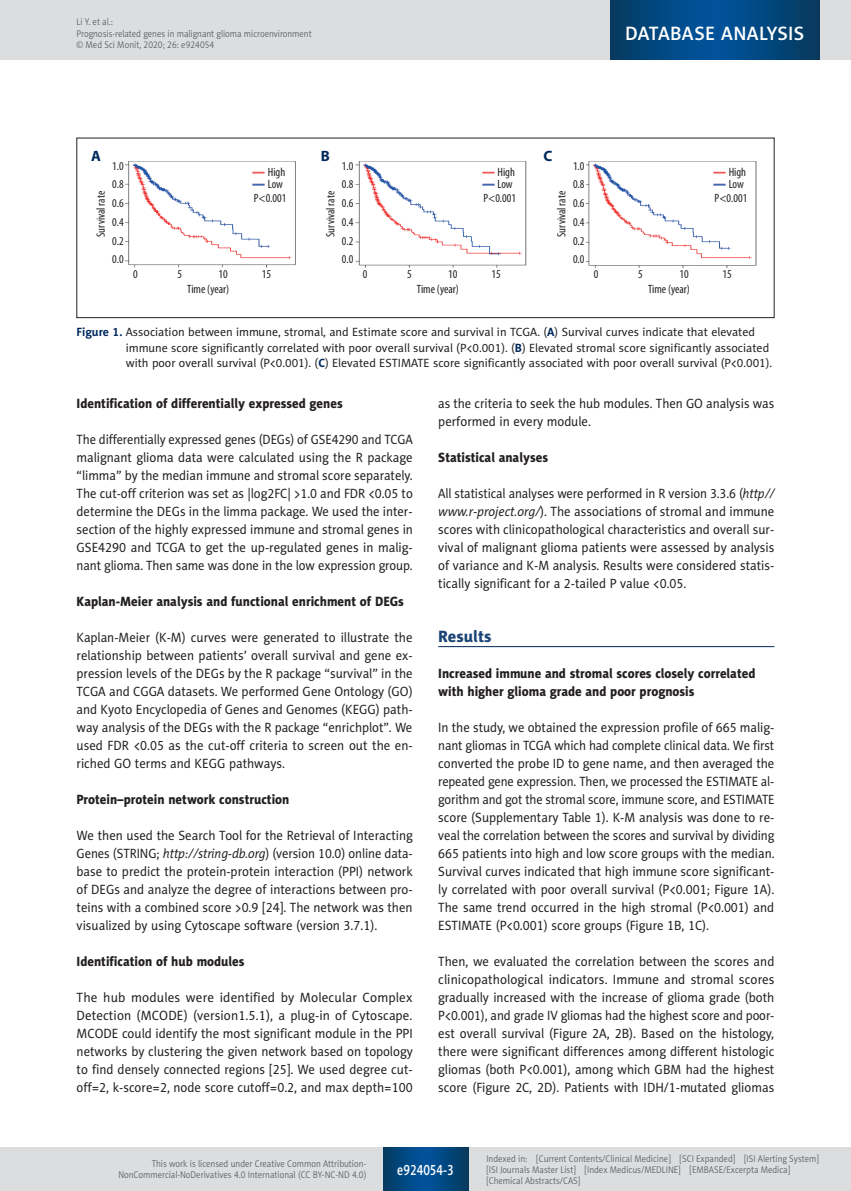
<style>
.page{position:relative;width:851px;height:1191px;background:#fff}
.page>*{position:absolute;margin:0;border:0;box-sizing:border-box;transform-origin:0 0}
.t1{font:19.5px "Naomi Sans EFN Medium";letter-spacing:.01em;color:#fff}
.MSM_Headline_1{font:16.5px "Naomi Sans EFN Heavy";color:#1a4574}
.MSM_e-PAGINA{font:15px "Naomi Sans EFN Medium";color:#fff;scale:.8 1}
.t2{font:700 15px "Myriad Pro";color:#00295c}
.MSM_Body{font:13.5px/18px "Naomi Sans EFN";color:#231f20;text-align:justify;scale:.95 1}
.MSM_Body-2{font:13.5px/18px "Naomi Sans EFN";color:#231f20;text-align:justify;scale:.93 1}
.MSM_Body-3{font:13.5px/18px "Naomi Sans EFN";color:#231f20;text-align:justify}
.MSM_Headline_2{font:13.5px/18px "Naomi Sans EFN Heavy";color:#231f20;scale:.95 1}
.MSM_Body-4{font:13.5px/18px "Naomi Sans EFN";color:#231f20;scale:.94 1}
.MSM_Rycina_tytul{font:12px/15.8px "Naomi Sans EFN";color:#231f20}
.t3{font:condensed 12px/18.8px "Myriad Pro";color:#231f20;text-align:justify}
.MSM_pagina_zywa{font:9.75px/11.2px "Naomi Sans EFN Light";color:#57585a;scale:.9 1}
.MSM_pagina_sygnatura{font:9.75px "Naomi Sans EFN Light";color:#57585a;scale:.9 1}
.s1{font-weight:700;color:#00295c}
.s2{font-style:italic}
</style>
<div class="page">
<hr style="left:438px;top:646px;width:336px;height:1px;background:#00295c">
<img style="left:586px;top:161px;width:170px;height:106px">
<img style="left:356px;top:161px;width:170px;height:106px">
<img style="left:126px;top:161px;width:170px;height:106px">
<img style="left:253px;top:170px;width:11px;height:16px">
<img style="left:482px;top:170px;width:12px;height:16px">
<img style="left:713px;top:170px;width:12px;height:16px">
<div style="left:77px;top:138px;width:697px;height:180px;border:1px solid #231f20"></div>
<div style="left:0;top:1148px;width:850px;height:43px;background:#dcdddf"></div>
<svg style="left:383px;top:1147px;width:85px;height:43px;background:#02477e"></svg>
<div style="left:0;top:0;width:850px;height:60px;background:#dcdddf"></div>
<svg style="left:610px;top:0;width:209px;height:60px;background:#02477e"></svg>
<p class="MSM_pagina_zywa" style="left:77px;top:16px;width:263px">Li Y. et al.:<br>Prognosis-related genes in malignant glioma microenvironment</p>
<p class="MSM_pagina_sygnatura" style="left:77px;top:39px;width:154px">© Med Sci Monit, 2020; 26: e924054</p>
<h1 class="t1" style="left:625px;top:22px;width:180px">DATABASE ANALYSIS</h1>
<p class="t2" style="left:91px;top:147px;width:11px">A</p>
<p class="t2" style="left:321px;top:147px;width:11px">B</p>
<p class="t2" style="left:543px;top:147px;width:10px">C</p>
<p class="t3" style="left:342px;top:156px;width:13px">1.0<br>0.8<br>0.6<br>0.4<br>0.2<br>0.0</p>
<p class="t3" style="left:573px;top:156px;width:13px">1.0<br>0.8<br>0.6<br>0.4<br>0.2<br>0.0</p>
<p class="t3" style="left:112px;top:156px;width:13px">1.0<br>0.8<br>0.6<br>0.4<br>0.2<br>0.0</p>
<p class="t3" style="left:268px;top:166px;width:19px;line-height:12px">High<br>Low</p>
<p class="t3" style="left:254px;top:189px;width:34px">P&lt;0.001</p>
<p class="t3" style="left:497px;top:166px;width:19px;line-height:12px">High<br>Low</p>
<p class="t3" style="left:483px;top:189px;width:34px">P&lt;0.001</p>
<p class="t3" style="left:91px;top:237px;width:48px;rotate:-90deg">Survival rate</p>
<p class="t3" style="left:321px;top:237px;width:48px;rotate:-90deg">Survival rate</p>
<p class="t3" style="left:552px;top:237px;width:48px;rotate:-90deg">Survival rate</p>
<p class="t3" style="left:133px;top:264px;width:6px">0</p>
<p class="t3" style="left:177px;top:264px;width:6px">5</p>
<p class="t3" style="left:218px;top:264px;width:11px">10</p>
<p class="t3" style="left:262px;top:264px;width:11px">15</p>
<p class="t3" style="left:187px;top:279px;width:43px">Time (year)</p>
<p class="t3" style="left:363px;top:264px;width:6px">0</p>
<p class="t3" style="left:407px;top:264px;width:6px">5</p>
<p class="t3" style="left:448px;top:264px;width:11px">10</p>
<p class="t3" style="left:491px;top:264px;width:11px">15</p>
<p class="t3" style="left:417px;top:279px;width:43px">Time (year)</p>
<p class="t3" style="left:728px;top:166px;width:19px;line-height:12px">High<br>Low</p>
<p class="t3" style="left:714px;top:189px;width:34px">P&lt;0.001</p>
<p class="t3" style="left:594px;top:264px;width:6px">0</p>
<p class="t3" style="left:638px;top:264px;width:6px">5</p>
<p class="t3" style="left:679px;top:264px;width:11px">10</p>
<p class="t3" style="left:722px;top:264px;width:11px">15</p>
<p class="t3" style="left:648px;top:279px;width:43px">Time (year)</p>
<p class="MSM_Rycina_tytul" style="left:126px;top:324px;width:647px;text-indent:-49px"><span class="s1">Figure 1.</span> Association between immune, stromal, and Estimate score and survival in TCGA. (<span class="s1">A</span>) Survival curves indicate that elevated immune score significantly correlated with poor overall survival (P&lt;0.001). (<span class="s1">B</span>) Elevated stromal score significantly associated with poor overall survival (P&lt;0.001). (<span class="s1">C</span>) Elevated ESTIMATE score significantly associated with poor overall survival (P&lt;0.001).</p>
<p class="MSM_Headline_2" style="left:77px;top:394px;width:282px">Identification of differentially expressed genes</p>
<p class="MSM_Body-2" style="left:77px;top:430px;width:363px">The differentially expressed genes (DEGs) of GSE4290 and TCGA malignant glioma data were calculated using the R package “limma” by the median immune and stromal score separately.<br>The cut-off criterion was set as |log2FC| &gt;1.0 and FDR &lt;0.05 to determine the DEGs in the limma package. We used the inter&shy;section of the highly expressed immune and stromal genes in GSE4290 and TCGA to get the up-regulated genes in malig&shy;nant glioma. Then same was done in the low expression group.</p>
<p class="MSM_Headline_2" style="left:77px;top:592px;width:346px">Kaplan-Meier analysis and functional enrichment of DEGs</p>
<p class="MSM_Body" style="left:77px;top:628px;width:355px">Kaplan-Meier (K-M) curves were generated to illustrate the relationship between patients’ overall survival and gene ex&shy;pression levels of the DEGs by the R package “survival” in the TCGA and CGGA datasets. We performed Gene Ontology (GO) and Kyoto Encyclopedia of Genes and Genomes (KEGG) path&shy;way analysis of the DEGs with the R package “enrichplot”. We used FDR &lt;0.05 as the cut-off criteria to screen out the en&shy;riched GO terms and KEGG pathways.</p>
<p class="MSM_Headline_2" style="left:77px;top:790px;width:225px">Protein–protein network construction</p>
<p class="MSM_Body" style="left:77px;top:826px;width:355px">We then used the Search Tool for the Retrieval of Interacting Genes (STRING; <span class="s2">http://string-db.org</span>) (version 10.0) online data&shy;base to predict the protein-protein interaction (PPI) network of DEGs and analyze the degree of interactions between pro&shy;teins with a combined score &gt;0.9 [24]. The network was then visualized by using Cytoscape software (version 3.7.1).</p>
<p class="MSM_Headline_2" style="left:77px;top:952px;width:178px">Identification of hub modules</p>
<p class="MSM_Body-3" style="left:77px;top:988px;width:337px">The hub modules were identified by Molecular Complex Detection (MCODE) (version1.5.1), a plug-in of Cytoscape.<br>MCODE could identify the most significant module in the PPI networks by clustering the given network based on topology to find densely connected regions [25]. We used degree cut&shy;off=2, k-score=2, node score cutoff=0.2, and max depth=100</p>
<p class="MSM_Body-4" style="left:438px;top:394px;width:359px">as the criteria to seek the hub modules. Then GO analysis was performed in every module.</p>
<p class="MSM_Headline_2" style="left:438px;top:448px;width:117px">Statistical analyses</p>
<p class="MSM_Body-2" style="left:438px;top:484px;width:363px">All statistical analyses were performed in R version 3.3.6 (<span class="s2">http// www.r-project.org/</span>). The associations of stromal and immune scores with clinicopathological characteristics and overall sur&shy;vival of malignant glioma patients were assessed by analysis of variance and K-M analysis. Results were considered statis&shy;tically significant for a 2-tailed P value &lt;0.05.</p>
<p class="MSM_Headline_1" style="left:438px;top:626px;width:55px">Results</p>
<p class="MSM_Headline_2" style="left:438px;top:664px;width:335px">Increased immune and stromal scores closely correlated with higher glioma grade and poor prognosis</p>
<p class="MSM_Body" style="left:438px;top:718px;width:355px">In the study, we obtained the expression profile of 665 malig&shy;nant gliomas in TCGA which had complete clinical data. We first converted the probe ID to gene name, and then averaged the repeated gene expression. Then, we processed the ESTIMATE al&shy;gorithm and got the stromal score, immune score, and ESTIMATE score (Supplementary Table 1). K-M analysis was done to re&shy;veal the correlation between the scores and survival by dividing 665 patients into high and low score groups with the median.<br>Survival curves indicated that high immune score significant&shy;ly correlated with poor overall survival (P&lt;0.001; Figure 1A).<br>The same trend occurred in the high stromal (P&lt;0.001) and ESTIMATE (P&lt;0.001) score groups (Figure 1B, 1C).</p>
<p class="MSM_Body" style="left:438px;top:952px;width:355px">Then, we evaluated the correlation between the scores and clinicopathological indicators. Immune and stromal scores gradually increased with the increase of glioma grade (both P&lt;0.001), and grade IV gliomas had the highest score and poor&shy;est overall survival (Figure 2A, 2B). Based on the histology, there were significant differences among different histologic gliomas (both P&lt;0.001), among which GBM had the highest score (Figure 2C, 2D). Patients with IDH/1-mutated gliomas</p>
<p class="MSM_pagina_zywa" style="left:118px;top:1158px;width:277px;text-align:right">This work is licensed under Creative Common Attribution-<br>NonCommercial-NoDerivatives 4.0 International (CC BY-NC-ND 4.0)</p>
<p class="MSM_e-PAGINA" style="left:397px;top:1160px;width:72px">e924054-3</p>
<p class="MSM_pagina_zywa" style="left:486px;top:1152px;width:371px">Indexed in: [Current Contents/Clinical Medicine] [SCI Expanded] [ISI Alerting System] [ISI Journals Master List] [Index Medicus/MEDLINE] [EMBASE/Excerpta Medica] [Chemical Abstracts/CAS]</p>
</div>
